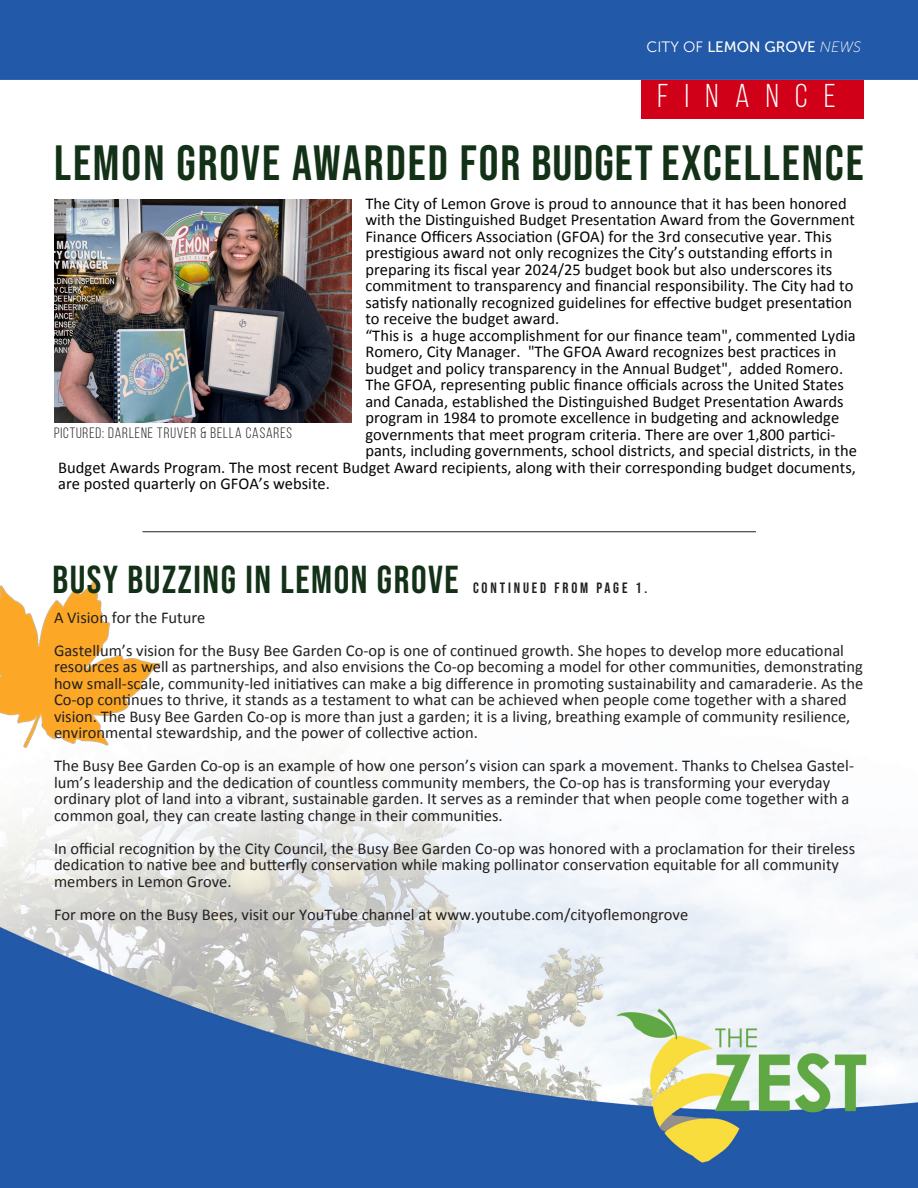
<style>
.page{position:relative;width:918px;height:1188px;background:#fff}
.page>*{position:absolute;margin:0;border:0;box-sizing:border-box;transform-origin:0 0}
.t1{font:49.5px "Bebas Neue";letter-spacing:.04em;color:#123117}
.t2{font:39px "Bebas Neue";letter-spacing:.04em;color:#123117}
.t3{font:33px "Bebas Neue";letter-spacing:.5em;color:#fff}
.t4{font:16.5px/16.5px "Calibri";color:#231f20}
.t5{font:16.5px/16.5px "Calibri";color:#040503}
.t6{font:15px "Bebas Neue";letter-spacing:.06em;color:#231f20}
.t7{font:15px "Museo Sans 500";color:#fff}
.t8{font:15px "Bebas Neue";letter-spacing:.19em;color:#231f20}
.s1{font-family:"Museo Sans 300"}
.s2{font-family:"Museo Sans 100";font-style:italic}
</style>
<div class="page">
<img style="left:0;top:0;width:918px;height:1188px">
<hr style="left:143px;top:531px;width:613px;height:1px;background:#231f20">
<img style="left:0;top:509px;width:221px;height:308px">
<img style="left:54px;top:200px;width:298px;height:223px">
<div style="left:642px;top:80px;width:222px;height:39px;background:#d00018"></div>
<p class="t7" style="left:647px;top:39px;width:216px"><span class="s1">CITY OF</span> LEMON GROVE <span class="s2">NEWS</span></p>
<p class="t3" style="left:657px;top:78px;width:180px">FINANCE</p>
<p class="t1" style="left:54px;top:135px;width:811px">LEMON GROVE AWARDED FOR BUDGET EXCELLENCE</p>
<p class="t5" style="left:365px;top:194px;width:492px">The City of Lemon Grove is proud to announce that it has been honored with the Distinguished Budget Presentation Award from the Government Finance Officers Association (GFOA) for the 3rd consecutive year. This prestigious award not only recognizes the City’s outstanding efforts in preparing its fiscal year 2024/25 budget book but also underscores its commitment to transparency and financial responsibility. The City had to satisfy nationally recognized guidelines for effective budget presentation to receive the budget award.<br>“This is a huge accomplishment for our finance team", commented Lydia Romero, City Manager. "The GFOA Award recognizes best practices in budget and policy transparency in the Annual Budget", added Romero.</p>
<p class="t5" style="left:365px;top:376px;width:480px">The GFOA, representing public finance officials across the United States</p>
<p class="t5" style="left:365px;top:392px;width:480px">and Canada, established the Distinguished Budget Presentation Awards</p>
<p class="t5" style="left:365px;top:409px;width:475px">program in 1984 to promote excellence in budgeting and acknowledge</p>
<p class="t5" style="left:365px;top:425px;width:472px">governments that meet program criteria. There are over 1,800 partici-</p>
<p class="t5" style="left:365px;top:442px;width:493px">pants, including governments, school districts, and special districts, in the</p>
<p class="t5" style="left:58px;top:458px;width:799px">Budget Awards Program. The most recent Budget Award recipients, along with their corresponding budget documents,</p>
<p class="t5" style="left:58px;top:475px;width:273px">are posted quarterly on GFOA’s website.</p>
<p class="t6" style="left:54px;top:425px;width:240px">PICTURED: DARLENE TRUVER &amp; BELLA CASARES</p>
<p class="t2" style="left:52px;top:558px;width:408px">BUSY BUZZING IN LEMON GROVE</p>
<p class="t8" style="left:473px;top:580px;width:176px">CONTINUED FROM PAGE 1.</p>
<p class="t4" style="left:54px;top:609px;width:153px">A Vision for the Future</p>
<p class="t4" style="left:54px;top:642px;width:811px">Gastellum’s vision for the Busy Bee Garden Co-op is one of continued growth. She hopes to develop more educational resources as well as partnerships, and also envisions the Co-op becoming a model for other communities, demonstrating how small-scale, community-led initiatives can make a big difference in promoting sustainability and camaraderie. As the Co-op continues to thrive, it stands as a testament to what can be achieved when people come together with a shared vision. The Busy Bee Garden Co-op is more than just a garden; it is a living, breathing example of community resilience, environmental stewardship, and the power of collective action.</p>
<p class="t4" style="left:54px;top:757px;width:802px">The Busy Bee Garden Co-op is an example of how one person’s vision can spark a movement. Thanks to Chelsea Gastel&shy;lum’s leadership and the dedication of countless community members, the Co-op has is transforming your everyday ordinary plot of land into a vibrant, sustainable garden. It serves as a reminder that when people come together with a common goal, they can create lasting change in their communities.</p>
<p class="t4" style="left:54px;top:840px;width:803px">In official recognition by the City Council, the Busy Bee Garden Co-op was honored with a proclamation for their tireless dedication to native bee and butterfly conservation while making pollinator conservation equitable for all community members in Lemon Grove.</p>
<p class="t4" style="left:54px;top:906px;width:636px">For more on the Busy Bees, visit our YouTube channel at www.youtube.com/cityoflemongrove</p>
</div>
